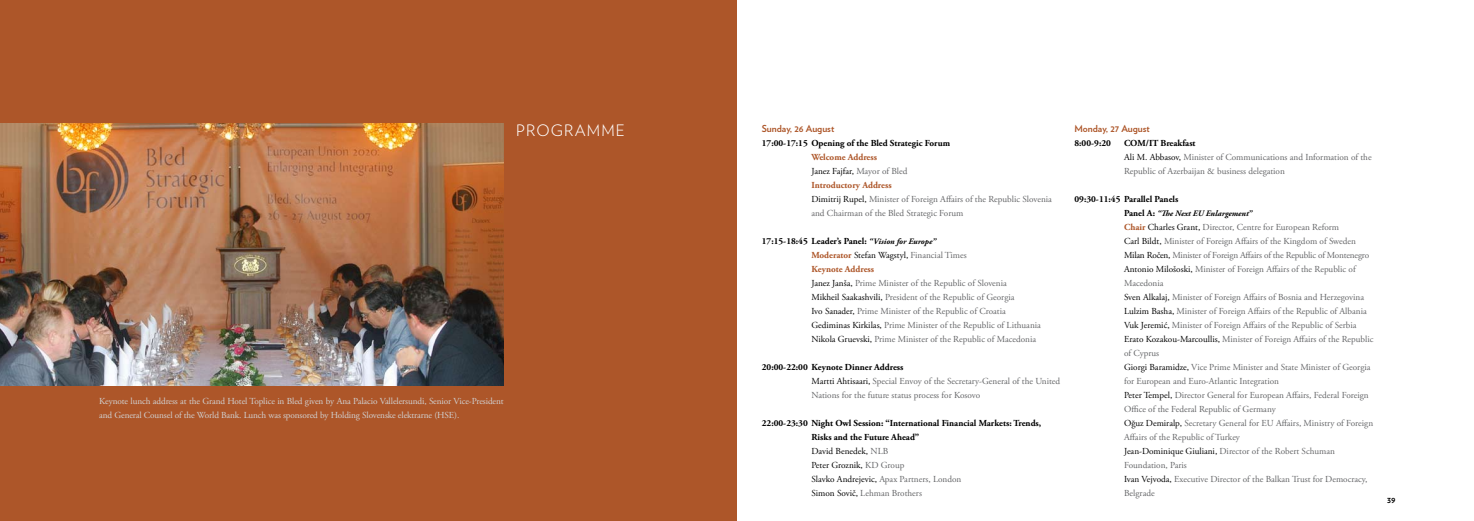
<style>
.page{position:relative;width:1474px;height:521px;background:#fff}
.page>*{position:absolute;margin:0;border:0;box-sizing:border-box;transform-origin:0 0}
.t1{font:300 15.75px "Verlag";letter-spacing:.075em;color:#fff}
.t2{font:700 9.62px "Verlag";color:#ad5629}
.t3{font:9.19px/14px "Adobe Garamond Pro";color:#636466}
.t4{font:700 9.19px/14px "Adobe Garamond Pro";color:#000}
.t5{font:9.19px/14px "Adobe Garamond Pro";letter-spacing:-.01em;color:#d1d3d4}
.t6{font:700 8.75px "Verlag";color:#000}
.t7{font:italic 700 8.31px "Adobe Garamond Pro";color:#000}
.s1{font-weight:700;color:#ad5629}
.s2{color:#000}
.s3{font-weight:700;color:#000}
.s4{font-weight:700;font-style:italic;font-size:8.31px;color:#000}
.s5{font-weight:400}
.s6{font-weight:400;color:#636466}
.s7{font-style:normal;font-size:9.19px}
</style>
<div class="page">
<div style="left:0;top:0;width:736px;height:521px;background:#ad5629"></div>
<img style="left:0;top:123px;width:504px;height:263px">
<p class="t5" style="left:99px;top:394px;width:406px">Keynote lunch address at the Grand Hotel Toplice in Bled given by Ana Palacio Vallelersundi, Senior Vice-President and General Counsel of the World Bank. Lunch was sponsored by Holding Slovenske elektrarne (HSE).</p>
<h1 class="t1" style="left:516px;top:119px;width:110px">PROGRAMME</h1>
<p class="t2" style="left:761px;top:121px;width:74px">Sunday, 26 August</p>
<p class="t4" style="left:761px;top:136px;width:190px">17:00-17:15 Opening of the Bled Strategic Forum</p>
<p class="t3" style="left:811px;top:150px;width:242px"><span class="s1">Welcome Address<br></span><span class="s2">Janez Fajfar,</span> Mayor of Bled<br><span class="s1">Introductory Address<br></span><span class="s2">Dimitrij Rupel,</span> Minister of Foreign Affairs of the Republic Slovenia and Chairman of the Bled Strategic Forum</p>
<p class="t3" style="left:811px;top:234px;width:231px;text-indent:-50px"><span class="s3">17:15-18:45 Leader’s Panel:</span> <span class="s4">“Vision for Europe”<br></span><span class="s1">Moderator</span> <span class="s2">Stefan Wagstyl,</span> Financial Times<br><span class="s1">Keynote Address<br></span><span class="s2">Janez Janša,</span> Prime Minister of the Republic of Slovenia<br><span class="s2">Mikheil Saakashvili,</span> President of the Republic of Georgia<br><span class="s2">Ivo Sanader,</span> Prime Minister of the Republic of Croatia <span class="s2">Gediminas Kirkilas,</span> Prime Minister of the Republic of Lithuania <span class="s2">Nikola Gruevski,</span> Prime Minister of the Republic of Macedonia</p>
<p class="t3" style="left:811px;top:360px;width:250px;text-indent:-50px"><span class="s3">20:00-22:00 Keynote Dinner Address<br></span><span class="s2">Martti Ahtisaari,</span> Special Envoy of the Secretary-General of the United<br>Nations for the future status process for Kosovo</p>
<p class="t4" style="left:811px;top:416px;width:231px;text-indent:-50px">22:00-23:30 Night Owl Session: “International Financial Markets: Trends, Risks and the Future Ahead”<br><span class="s5">David Benedek,</span> <span class="s6">NLB<br></span><span class="s5">Peter Groznik,</span> <span class="s6">KD Group<br></span><span class="s5">Slavko Andrejevic,</span> <span class="s6">Apax Partners, London<br></span><span class="s5">Simon Sovič,</span> <span class="s6">Lehman Brothers</span></p>
<p class="t2" style="left:1074px;top:121px;width:77px">Monday, 27 August</p>
<p class="t4" style="left:1074px;top:136px;width:38px">8:00-9:20</p>
<p class="t3" style="left:1124px;top:136px;width:249px"><span class="s3">COM/IT Breakfast<br></span><span class="s2">Ali M. Abbasov,</span> Minister of Communications and Information of the<br>Republic of Azerbaijan &amp; business delegation</p>
<p class="t4" style="left:1074px;top:192px;width:105px">09:30-11:45 Parallel Panels</p>
<p class="t7" style="left:1124px;top:208px;width:130px"><span class="s7">Panel A:</span> “The Next EU Enlargement”</p>
<p class="t3" style="left:1124px;top:220px;width:251px"><span class="s1">Chair</span> <span class="s2">Charles Grant,</span> Director, Centre for European Reform<br><span class="s2">Carl Bildt,</span> Minister of Foreign Affairs of the Kingdom of Sweden <span class="s2">Milan Ročen,</span> Minister of Foreign Affairs of the Republic of Montenegro <span class="s2">Antonio Milošoski,</span> Minister of Foreign Affairs of the Republic of Macedonia<br><span class="s2">Sven Alkalaj,</span> Minister of Foreign Affairs of Bosnia and Herzegovina <span class="s2">Lulzim Basha,</span> Minister of Foreign Affairs of the Republic of Albania <span class="s2">Vuk Jeremić,</span> Minister of Foreign Affairs of the Republic of Serbia <span class="s2">Erato Kozakou-Marcoullis,</span> Minister of Foreign Affairs of the Republic of Cyprus<br><span class="s2">Giorgi Baramidze,</span> Vice Prime Minister and State Minister of Georgia for European and Euro-Atlantic Integration<br><span class="s2">Peter Tempel,</span> Director General for European Affairs, Federal Foreign Office of the Federal Republic of Germany<br><span class="s2">Oğuz Demiralp,</span> Secretary General for EU Affairs, Ministry of Foreign Affairs of the Republic of Turkey<br><span class="s2">Jean-Dominique Giuliani,</span> Director of the Robert Schuman Foundation, Paris<br><span class="s2">Ivan Vejvoda,</span> Executive Director of the Balkan Trust for Democracy, Belgrade</p>
<p class="t6" style="left:1386px;top:493px;width:5px">39</p>
</div>
